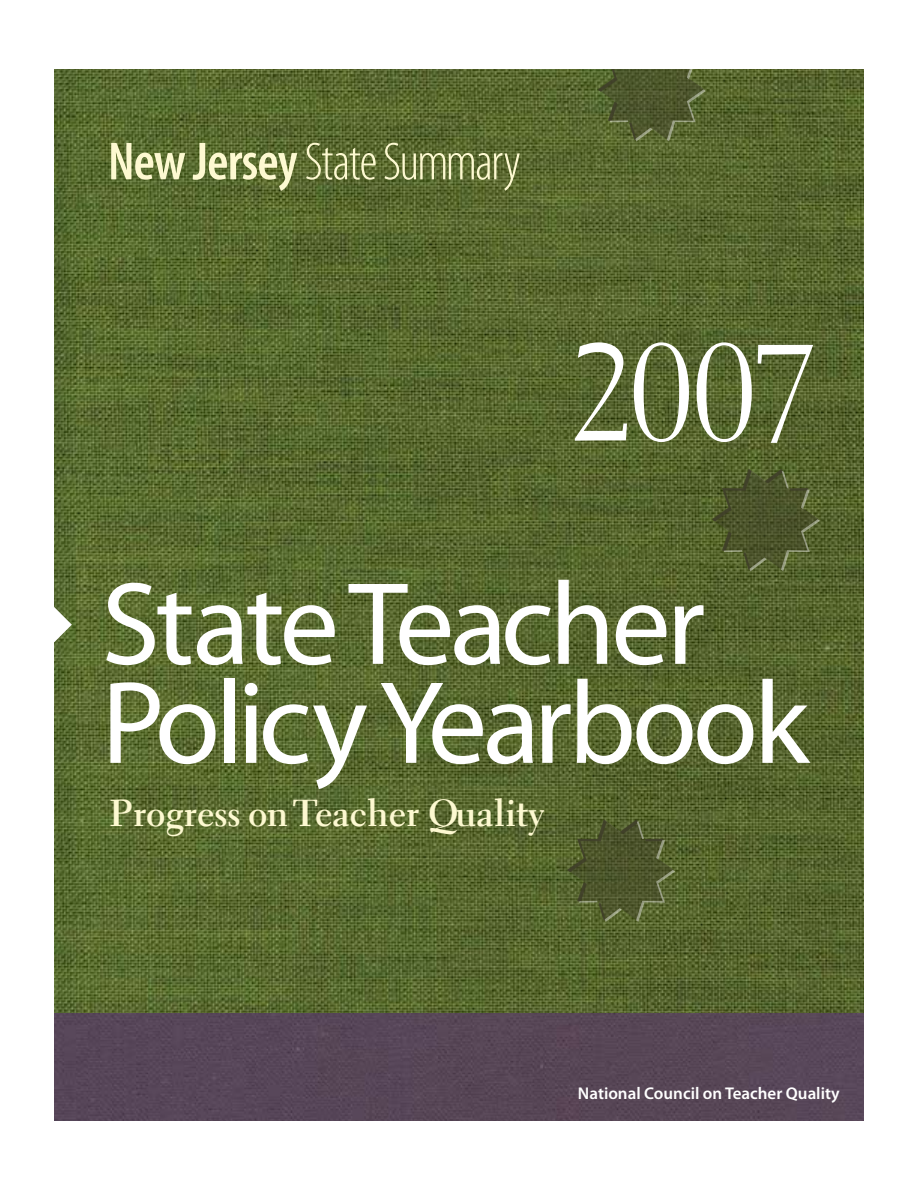
<style>
.page{position:relative;width:918px;height:1188px;background:#fff}
.page>*{position:absolute;margin:0;border:0;box-sizing:border-box;transform-origin:0 0}
.t1{font:136.5px "Electra LH";color:#fff}
.t2{font:118.5px/99px "Myriad Pro";letter-spacing:-.035em;color:#fff}
.t3{font:300 condensed 54px "Myriad Pro";letter-spacing:-.03em;color:#fdf9d1}
.t4{font:700 37.5px "Electra LH";color:#fdf9d1}
.t5{font:600 17.1px "Myriad Pro";color:#fff}
.s1{font-weight:600}
</style>
<div class="page">
<div style="left:54px;top:1012px;width:810px;height:108px;background:#574658"></div>
<img style="left:54px;top:69px;width:810px;height:943px">
<svg style="left:598px;top:69px;width:108px;height:73px;background:#535e30"></svg>
<svg style="left:712px;top:469px;width:108px;height:102px;background:#515b2e"></svg>
<svg style="left:567px;top:819px;width:108px;height:103px;background:#525d2f"></svg>
<svg style="left:54px;top:603px;width:18px;height:43px"></svg>
<h3 class="t3" style="left:108px;top:130px;width:414px"><span class="s1">New Jersey</span>State Summary</h3>
<h1 class="t1" style="left:567px;top:310px;width:253px">2007</h1>
<h2 class="t2" style="left:101px;top:573px;width:709px">State Teacher<br>Policy Yearbook</h2>
<h3 class="t4" style="left:110px;top:789px;width:436px">Progress on Teacher Quality</h3>
<p class="t5" style="left:578px;top:1082px;width:263px">National Council on Teacher Quality</p>
</div>
